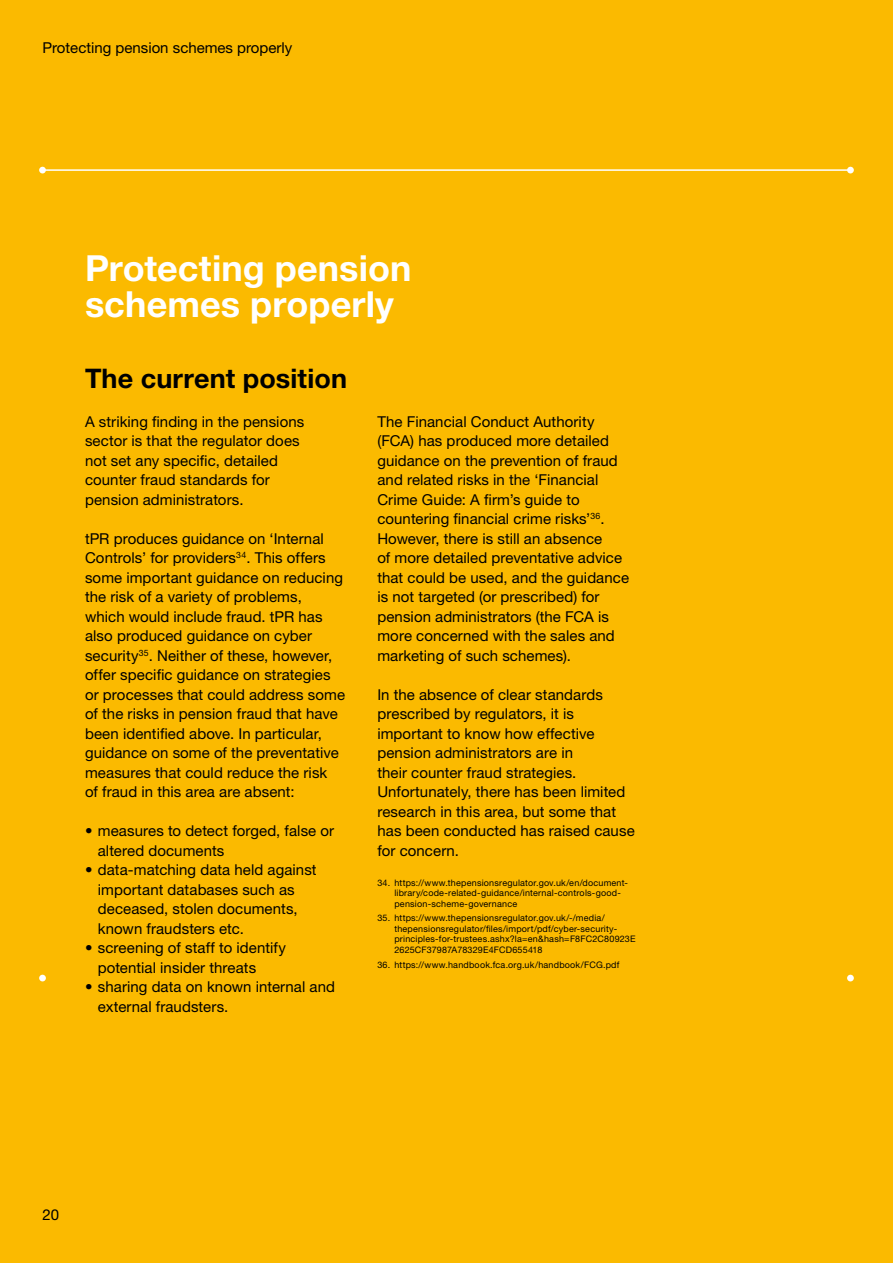
<style>
.page{position:relative;width:893px;height:1263px;background:#fbba00}
.page>*{position:absolute;margin:0;border:0;box-sizing:border-box;transform-origin:0 0}
.Subhead_B{font:700 36px/36px "Helvetica Neue LT Std";letter-spacing:.005em;color:#fff}
.Subhead_B-2{font:700 27px "Helvetica Neue LT Std";letter-spacing:.005em;color:#000}
.Body_Copy{font:15px/19.5px "Helvetica Neue LT Std";letter-spacing:.005em;color:#000}
.t1{font:9px/10.5px "Helvetica Neue LT Std";letter-spacing:.025em;color:#000}
</style>
<div class="page">
<div style="left:39px;top:167px;width:7px;height:6px;background:#fff;border-radius:50%"></div>
<div style="left:39px;top:975px;width:7px;height:6px;background:#fff;border-radius:50%"></div>
<div style="left:847px;top:167px;width:7px;height:6px;background:#fff;border-radius:50%"></div>
<div style="left:847px;top:975px;width:7px;height:6px;background:#fff;border-radius:50%"></div>
<hr style="left:43px;top:169px;width:807px;height:2px;background:#fff">
<p class="Body_Copy" style="left:43px;top:38px;width:251px">Protecting pension schemes properly</p>
<p class="Subhead_B" style="left:85px;top:249px;width:328px">Protecting pension schemes properly</p>
<p class="Subhead_B-2" style="left:85px;top:361px;width:263px">The current position</p>
<p class="Body_Copy" style="left:85px;top:411px;width:221px">A striking finding in the pensions sector is that the regulator does not set any specific, detailed counter fraud standards for pension administrators.</p>
<p class="Body_Copy" style="left:85px;top:528px;width:262px">tPR produces guidance on ‘Internal Controls’ for providers<sup>34</sup>. This offers some important guidance on reducing the risk of a variety of problems, which would include fraud. tPR has also produced guidance on cyber security<sup>35</sup>. Neither of these, however, offer specific guidance on strategies or processes that could address some of the risks in pension fraud that have been identified above. In particular, guidance on some of the preventative measures that could reduce the risk<br>of fraud in this area are absent:</p>
<p class="Body_Copy" style="left:98px;top:821px;width:238px;text-indent:-13px">• measures to detect forged, false or altered documents</p>
<p class="Body_Copy" style="left:98px;top:860px;width:220px;text-indent:-13px">• data-matching data held against important databases such as deceased, stolen documents, known fraudsters etc.</p>
<p class="Body_Copy" style="left:98px;top:938px;width:190px;text-indent:-13px">• screening of staff to identify potential insider threats</p>
<p class="Body_Copy" style="left:98px;top:977px;width:239px;text-indent:-13px">• sharing data on known internal and external fraudsters.</p>
<p class="Body_Copy" style="left:377px;top:411px;width:253px">The Financial Conduct Authority (FCA) has produced more detailed guidance on the prevention of fraud and related risks in the ‘Financial Crime Guide: A firm’s guide to countering financial crime risks’<sup>36</sup>.<br>However, there is still an absence<br>of more detailed preventative advice that could be used, and the guidance is not targeted (or prescribed) for pension administrators (the FCA is more concerned with the sales and marketing of such schemes).</p>
<p class="Body_Copy" style="left:377px;top:684px;width:259px">In the absence of clear standards prescribed by regulators, it is important to know how effective pension administrators are in<br>their counter fraud strategies.<br>Unfortunately, there has been limited research in this area, but some that has been conducted has raised cause for concern.</p>
<p class="t1" style="left:394px;top:877px;width:235px;text-indent:-17px">34. https://www.thepensionsregulator.gov.uk/en/document&shy;library/code-related-guidance/internal-controls-good&shy;pension-scheme-governance</p>
<p class="t1" style="left:394px;top:913px;width:243px;text-indent:-17px">35. https://www.thepensionsregulator.gov.uk/-/media/ thepensionsregulator/files/import/pdf/cyber-security&shy;principles-for-trustees.ashx?la=en&amp;hash=F8FC2C80923E 2625CF37987A78329E4FCD655418</p>
<p class="t1" style="left:377px;top:959px;width:244px">36. https://www.handbook.fca.org.uk/handbook/FCG.pdf</p>
<p class="Body_Copy" style="left:43px;top:1205px;width:18px">20</p>
</div>
